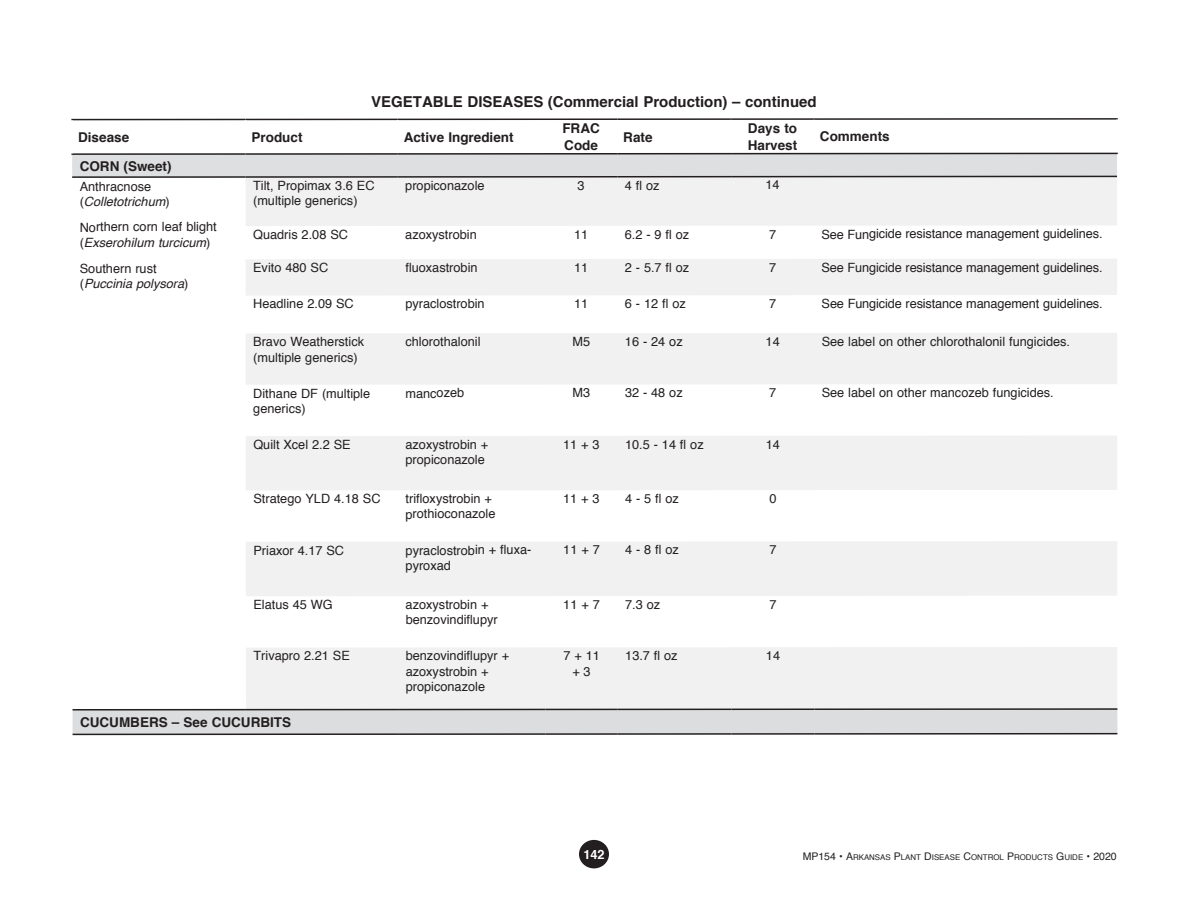
<style>
.page{position:relative;width:1188px;height:918px;background:#fff}
.page>*{position:absolute;margin:0;border:0;box-sizing:border-box;transform-origin:0 0}
.t1{font:700 15px "Helvetica";color:#231f20}
.t2{font:700 13.5px "Helvetica";color:#231f20}
.t3{font:12.75px "Helvetica";color:#231f20}
.t4{font:italic 12.75px/25.8px "Helvetica";color:#231f20}
.t5{font:700 12.75px "Helvetica";color:#fff}
.t6{font:7.8px "Helvetica";color:#231f20}
.s1{font-style:normal}
.s2{font-size:10.5px}
</style>
<div class="page">
<div style="left:579px;top:840px;width:30px;height:28px;background:#231f20;border-radius:50%"></div>
<svg style="left:72px;top:120px;width:1045px;height:106px"></svg>
<div style="left:246px;top:259px;width:871px;height:36px;background:#f1f1f2"></div>
<div style="left:246px;top:333px;width:871px;height:52px;background:#f1f1f2"></div>
<div style="left:246px;top:436px;width:871px;height:54px;background:#f1f1f2"></div>
<div style="left:246px;top:541px;width:871px;height:55px;background:#f1f1f2"></div>
<div style="left:246px;top:647px;width:871px;height:62px;background:#f1f1f2"></div>
<div style="left:73px;top:710px;width:1044px;height:24px;background:#dcddde"></div>
<hr style="left:71px;top:119px;width:175px;height:1px;background:#231f20">
<hr style="left:246px;top:119px;width:152px;height:1px;background:#231f20">
<hr style="left:398px;top:119px;width:147px;height:1px;background:#231f20">
<hr style="left:545px;top:118px;width:72px;height:2px;background:#231f20">
<hr style="left:617px;top:118px;width:114px;height:2px;background:#231f20">
<hr style="left:731px;top:118px;width:83px;height:2px;background:#231f20">
<hr style="left:814px;top:118px;width:304px;height:2px;background:#231f20">
<hr style="left:71px;top:153px;width:175px;height:2px;background:#231f20">
<hr style="left:72px;top:176px;width:174px;height:2px;background:#231f20">
<hr style="left:73px;top:709px;width:173px;height:2px;background:#231f20">
<hr style="left:73px;top:734px;width:173px;height:1px;background:#231f20">
<hr style="left:246px;top:733px;width:152px;height:2px;background:#231f20">
<hr style="left:398px;top:733px;width:147px;height:2px;background:#231f20">
<hr style="left:545px;top:733px;width:73px;height:2px;background:#231f20">
<hr style="left:618px;top:733px;width:114px;height:2px;background:#231f20">
<hr style="left:732px;top:733px;width:82px;height:2px;background:#231f20">
<hr style="left:814px;top:733px;width:303px;height:2px;background:#231f20">
<hr style="left:71px;top:120px;width:2px;height:33px;background:#fff">
<hr style="left:245px;top:120px;width:1px;height:33px;background:#fff">
<hr style="left:397px;top:120px;width:1px;height:33px;background:#fff">
<hr style="left:544px;top:120px;width:2px;height:33px;background:#fff">
<hr style="left:616px;top:120px;width:2px;height:33px;background:#fff">
<hr style="left:730px;top:120px;width:2px;height:33px;background:#fff">
<hr style="left:813px;top:120px;width:2px;height:33px;background:#fff">
<hr style="left:1116px;top:120px;width:2px;height:33px;background:#fff">
<hr style="left:246px;top:153px;width:152px;height:2px;background:#231f20">
<hr style="left:246px;top:176px;width:152px;height:2px;background:#231f20">
<hr style="left:398px;top:153px;width:147px;height:2px;background:#231f20">
<hr style="left:398px;top:176px;width:147px;height:2px;background:#231f20">
<hr style="left:545px;top:153px;width:72px;height:2px;background:#231f20">
<hr style="left:545px;top:176px;width:72px;height:2px;background:#231f20">
<hr style="left:617px;top:153px;width:114px;height:2px;background:#231f20">
<hr style="left:617px;top:176px;width:114px;height:2px;background:#231f20">
<hr style="left:731px;top:153px;width:83px;height:1px;background:#231f20">
<hr style="left:731px;top:176px;width:83px;height:1px;background:#231f20">
<hr style="left:814px;top:153px;width:304px;height:1px;background:#231f20">
<hr style="left:814px;top:176px;width:303px;height:1px;background:#231f20">
<hr style="left:246px;top:709px;width:152px;height:1px;background:#231f20">
<hr style="left:398px;top:709px;width:147px;height:1px;background:#231f20">
<hr style="left:545px;top:709px;width:73px;height:1px;background:#231f20">
<hr style="left:618px;top:709px;width:114px;height:1px;background:#231f20">
<hr style="left:732px;top:709px;width:82px;height:1px;background:#231f20">
<hr style="left:814px;top:708px;width:303px;height:2px;background:#231f20">
<h1 class="t1" style="left:371px;top:89px;width:447px">VEGETABLE DISEASES (Commercial Production) – continued</h1>
<p class="t2" style="left:562px;top:118px;width:39px">FRAC</p>
<p class="t2" style="left:748px;top:118px;width:51px">Days to</p>
<p class="t2" style="left:78px;top:126px;width:53px">Disease</p>
<p class="t2" style="left:252px;top:126px;width:53px">Product</p>
<p class="t2" style="left:404px;top:126px;width:111px">Active Ingredient</p>
<p class="t2" style="left:623px;top:126px;width:31px">Rate</p>
<p class="t2" style="left:820px;top:126px;width:71px">Comments</p>
<p class="t2" style="left:564px;top:134px;width:35px">Code</p>
<p class="t2" style="left:748px;top:134px;width:51px">Harvest</p>
<p class="t2" style="left:80px;top:155px;width:93px">CORN (Sweet)</p>
<p class="t3" style="left:80px;top:177px;width:73px">Anthracnose</p>
<p class="t3" style="left:253px;top:176px;width:123px">Tilt, Propimax 3.6 EC</p>
<p class="t3" style="left:405px;top:175px;width:81px">propiconazole</p>
<p class="t3" style="left:578px;top:175px;width:9px">3</p>
<p class="t3" style="left:625px;top:175px;width:36px">4 fl oz</p>
<p class="t3" style="left:765px;top:175px;width:16px">14</p>
<p class="t4" style="left:80px;top:189px;width:91px"><span class="s1">(</span>Colletotrichum<span class="s1">)</span></p>
<p class="t3" style="left:253px;top:191px;width:106px">(multiple generics)</p>
<p class="t3" style="left:80px;top:217px;width:139px">Northern corn leaf blight</p>
<p class="t3" style="left:253px;top:225px;width:96px">Quadris 2.08 SC</p>
<p class="t3" style="left:405px;top:224px;width:73px">azoxystrobin</p>
<p class="t3" style="left:574px;top:224px;width:16px">11</p>
<p class="t3" style="left:625px;top:224px;width:66px">6.2 - 9 fl oz</p>
<p class="t3" style="left:769px;top:224px;width:9px">7</p>
<p class="t3" style="left:822px;top:224px;width:283px">See Fungicide resistance management guidelines.</p>
<p class="t4" style="left:80px;top:230px;width:132px"><span class="s1">(</span>Exserohilum turcicum<span class="s1">)<br>Southern rust</span></p>
<p class="t3" style="left:253px;top:258px;width:77px">Evito 480 SC</p>
<p class="t3" style="left:405px;top:258px;width:74px">fluoxastrobin</p>
<p class="t3" style="left:574px;top:258px;width:16px">11</p>
<p class="t3" style="left:625px;top:258px;width:66px">2 - 5.7 fl oz</p>
<p class="t3" style="left:769px;top:257px;width:9px">7</p>
<p class="t3" style="left:822px;top:257px;width:283px">See Fungicide resistance management guidelines.</p>
<p class="t4" style="left:80px;top:271px;width:110px"><span class="s1">(</span>Puccinia polysora<span class="s1">)</span></p>
<p class="t3" style="left:253px;top:294px;width:102px">Headline 2.09 SC</p>
<p class="t3" style="left:405px;top:294px;width:81px">pyraclostrobin</p>
<p class="t3" style="left:574px;top:294px;width:16px">11</p>
<p class="t3" style="left:625px;top:294px;width:62px">6 - 12 fl oz</p>
<p class="t3" style="left:769px;top:294px;width:9px">7</p>
<p class="t3" style="left:822px;top:294px;width:283px">See Fungicide resistance management guidelines.</p>
<p class="t3" style="left:253px;top:332px;width:112px">Bravo Weatherstick</p>
<p class="t3" style="left:405px;top:332px;width:77px">chlorothalonil</p>
<p class="t3" style="left:572px;top:332px;width:19px">M5</p>
<p class="t3" style="left:625px;top:332px;width:59px">16 - 24 oz</p>
<p class="t3" style="left:766px;top:332px;width:16px">14</p>
<p class="t3" style="left:822px;top:331px;width:250px">See label on other chlorothalonil fungicides.</p>
<p class="t3" style="left:253px;top:347px;width:106px">(multiple generics)</p>
<p class="t3" style="left:253px;top:383px;width:118px">Dithane DF (multiple</p>
<p class="t3" style="left:405px;top:383px;width:60px">mancozeb</p>
<p class="t3" style="left:573px;top:383px;width:19px">M3</p>
<p class="t3" style="left:625px;top:383px;width:59px">32 - 48 oz</p>
<p class="t3" style="left:769px;top:383px;width:9px">7</p>
<p class="t3" style="left:822px;top:383px;width:234px">See label on other mancozeb fungicides.</p>
<p class="t3" style="left:253px;top:399px;width:54px">generics)</p>
<p class="t3" style="left:253px;top:435px;width:99px">Quilt Xcel 2.2 SE</p>
<p class="t3" style="left:406px;top:435px;width:84px">azoxystrobin +</p>
<p class="t3" style="left:563px;top:434px;width:38px">11 + 3</p>
<p class="t3" style="left:625px;top:434px;width:80px">10.5 - 14 fl oz</p>
<p class="t3" style="left:766px;top:434px;width:16px">14</p>
<p class="t3" style="left:406px;top:450px;width:81px">propiconazole</p>
<p class="t3" style="left:253px;top:489px;width:129px">Stratego YLD 4.18 SC</p>
<p class="t3" style="left:406px;top:489px;width:88px">trifloxystrobin +</p>
<p class="t3" style="left:563px;top:489px;width:38px">11 + 3</p>
<p class="t3" style="left:625px;top:489px;width:55px">4 - 5 fl oz</p>
<p class="t3" style="left:769px;top:489px;width:9px">0</p>
<p class="t3" style="left:406px;top:504px;width:92px">prothioconazole</p>
<p class="t3" style="left:253px;top:540px;width:92px">Priaxor 4.17 SC</p>
<p class="t3" style="left:406px;top:540px;width:127px">pyraclostrobin + fluxa-</p>
<p class="t3" style="left:563px;top:540px;width:38px">11 + 7</p>
<p class="t3" style="left:625px;top:540px;width:55px">4 - 8 fl oz</p>
<p class="t3" style="left:769px;top:540px;width:9px">7</p>
<p class="t3" style="left:406px;top:556px;width:47px">pyroxad</p>
<p class="t3" style="left:253px;top:595px;width:81px">Elatus 45 WG</p>
<p class="t3" style="left:406px;top:595px;width:84px">azoxystrobin +</p>
<p class="t3" style="left:563px;top:595px;width:38px">11 + 7</p>
<p class="t3" style="left:625px;top:595px;width:37px">7.3 oz</p>
<p class="t3" style="left:769px;top:594px;width:9px">7</p>
<p class="t3" style="left:406px;top:610px;width:94px">benzovindiflupyr</p>
<p class="t3" style="left:254px;top:646px;width:98px">Trivapro 2.21 SE</p>
<p class="t3" style="left:406px;top:646px;width:105px">benzovindiflupyr +</p>
<p class="t3" style="left:563px;top:646px;width:38px">7 + 11</p>
<p class="t3" style="left:625px;top:646px;width:54px">13.7 fl oz</p>
<p class="t3" style="left:766px;top:646px;width:16px">14</p>
<p class="t3" style="left:406px;top:661px;width:84px">azoxystrobin +</p>
<p class="t3" style="left:573px;top:661px;width:20px">+ 3</p>
<p class="t3" style="left:406px;top:677px;width:81px">propiconazole</p>
<p class="t2" style="left:80px;top:712px;width:213px">CUCUMBERS – See CUCURBITS</p>
<p class="t5" style="left:583px;top:844px;width:23px">142</p>
<p class="t6" style="left:803px;top:851px;width:315px"><span class="s2">MP154 • A</span>RKANSAS <span class="s2">P</span>LANT <span class="s2">D</span>ISEASE <span class="s2">C</span>ONTROL <span class="s2">P</span>RODUCTS <span class="s2">G</span>UIDE <span class="s2">• 2020</span></p>
</div>
